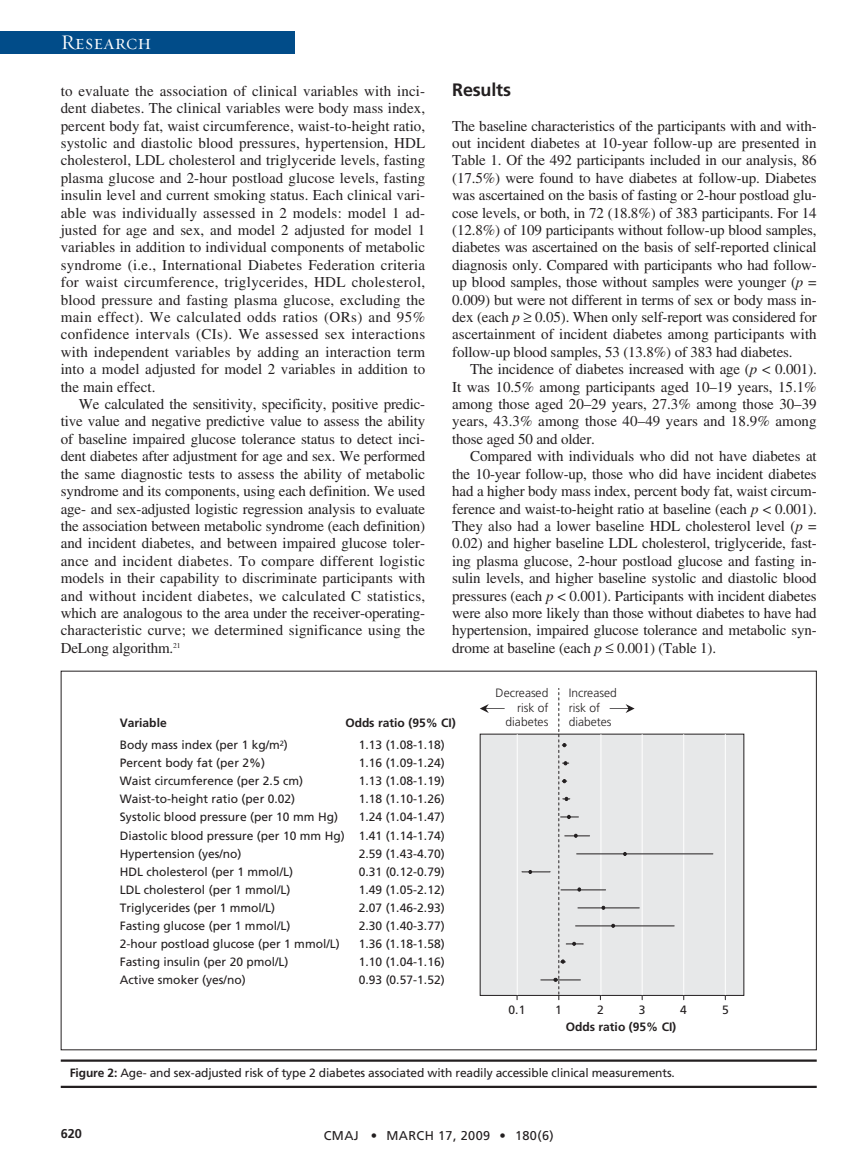
<style>
.page{position:relative;width:864px;height:1175px;background:#fff}
.page>*{position:absolute;margin:0;border:0;box-sizing:border-box;transform-origin:0 0}
.t1{font:21px "Requiem Display HTF Small Caps";letter-spacing:.005em;color:#fff}
.t2{font:700 18px "Frutiger";letter-spacing:-.01em;color:#231f20}
.t3{font:15px/17.4px "Times";color:#231f20;text-align:justify}
.t4{font:12.75px "Frutiger";letter-spacing:.03em;color:#231f20}
.t5{font:700 12.75px "Frutiger";color:#231f20}
.t6{font:12px/18.1px "Frutiger";color:#231f20}
.t7{font:300 12px/14.4px "Frutiger";color:#231f20;text-align:right}
.t8{font:700 12px "Frutiger";color:#231f20}
.s1{font-style:italic}
.s2{font-weight:700}
</style>
<div class="page">
<div style="left:0;top:32px;width:295px;height:22px;background:#014c89"></div>
<div style="left:480px;top:734px;width:264px;height:261px;background:#e7e8e9"></div>
<hr style="left:642px;top:734px;width:1px;height:260px;background:#fff">
<hr style="left:683px;top:734px;width:1px;height:260px;background:#fff">
<hr style="left:725px;top:734px;width:1px;height:260px;background:#fff">
<hr style="left:613px;top:925px;width:61px;height:1px;background:#231f20">
<hr style="left:603px;top:907px;width:36px;height:1px;background:#231f20">
<hr style="left:625px;top:853px;width:88px;height:1px;background:#231f20">
<svg style="left:480px;top:704px;width:25px;height:9px"></svg>
<svg style="left:517px;top:688px;width:118px;height:311px"></svg>
<hr style="left:61px;top:1059px;width:756px;height:2px;background:#231f20">
<hr style="left:61px;top:1085px;width:756px;height:3px;background:#231f20">
<h1 class="t1" style="left:61px;top:30px;width:92px">Research</h1>
<p class="t3" style="left:61px;top:83px;width:366px">to evaluate the association of clinical variables with inci&shy;dent diabetes. The clinical variables were body mass index, percent body fat, waist circumference, waist-to-height ratio, systolic and diastolic blood pressures, hypertension, HDL cholesterol, LDL cholesterol and triglyceride levels, fasting plasma glucose and 2-hour postload glucose levels, fasting insulin level and current smoking status. Each clinical vari&shy;able was individually assessed in 2 models: model 1 ad&shy;justed for age and sex, and model 2 adjusted for model 1 variables in addition to individual components of metabolic syndrome (i.e., International Diabetes Federation criteria for waist circumference, triglycerides, HDL cholesterol, blood pressure and fasting plasma glucose, excluding the main effect). We calculated odds ratios (ORs) and 95% confidence intervals (CIs). We assessed sex interactions with independent variables by adding an interaction term into a model adjusted for model 2 variables in addition to the main effect.</p>
<p class="t3" style="left:61px;top:397px;width:366px;text-indent:18px">We calculated the sensitivity, specificity, positive predic&shy;tive value and negative predictive value to assess the ability of baseline impaired glucose tolerance status to detect inci&shy;dent diabetes after adjustment for age and sex. We performed the same diagnostic tests to assess the ability of metabolic syndrome and its components, using each definition. We used age- and sex-adjusted logistic regression analysis to evaluate the association between metabolic syndrome (each definition) and incident diabetes, and between impaired glucose toler&shy;ance and incident diabetes. To compare different logistic models in their capability to discriminate participants with and without incident diabetes, we calculated C statistics, which are analogous to the area under the receiver-operating&shy;characteristic curve; we determined significance using the DeLong algorithm.<sup>21</sup></p>
<p class="t2" style="left:452px;top:82px;width:60px">Results</p>
<p class="t3" style="left:452px;top:118px;width:366px">The baseline characteristics of the participants with and with&shy;out incident diabetes at 10-year follow-up are presented in Table 1. Of the 492 participants included in our analysis, 86 (17.5%) were found to have diabetes at follow-up. Diabetes was ascertained on the basis of fasting or 2-hour postload glu&shy;cose levels, or both, in 72 (18.8%) of 383 participants. For 14 (12.8%) of 109 participants without follow-up blood samples, diabetes was ascertained on the basis of self-reported clinical diagnosis only. Compared with participants who had follow&shy;up blood samples, those without samples were younger (<span class="s1">p</span> = 0.009) but were not different in terms of sex or body mass in&shy;dex (each <span class="s1">p</span> ≥ 0.05). When only self-report was considered for ascertainment of incident diabetes among participants with follow-up blood samples, 53 (13.8%) of 383 had diabetes.</p>
<p class="t3" style="left:452px;top:362px;width:366px;text-indent:18px">The incidence of diabetes increased with age (<span class="s1">p</span> &lt; 0.001).<br>It was 10.5% among participants aged 10–19 years, 15.1% among those aged 20–29 years, 27.3% among those 30–39 years, 43.3% among those 40–49 years and 18.9% among those aged 50 and older.</p>
<p class="t3" style="left:452px;top:449px;width:366px;text-indent:18px">Compared with individuals who did not have diabetes at the 10-year follow-up, those who did have incident diabetes had a higher body mass index, percent body fat, waist circum&shy;ference and waist-to-height ratio at baseline (each <span class="s1">p</span> &lt; 0.001).<br>They also had a lower baseline HDL cholesterol level (<span class="s1">p</span> = 0.02) and higher baseline LDL cholesterol, triglyceride, fast&shy;ing plasma glucose, 2-hour postload glucose and fasting in&shy;sulin levels, and higher baseline systolic and diastolic blood pressures (each <span class="s1">p</span> &lt; 0.001). Participants with incident diabetes were also more likely than those without diabetes to have had hypertension, impaired glucose tolerance and metabolic syn&shy;drome at baseline (each <span class="s1">p</span> ≤ 0.001) (Table 1).</p>
<p class="t8" style="left:120px;top:718px;width:49px">Variable</p>
<p class="t8" style="left:345px;top:718px;width:112px">Odds ratio (95% CI)</p>
<p class="t6" style="left:120px;top:736px;width:226px">Body mass index (per 1 kg/m<sup>2</sup>)<br>Percent body fat (per 2%)<br>Waist circumference (per 2.5 cm)<br>Waist-to-height ratio (per 0.02)<br>Systolic blood pressure (per 10 mm Hg)<br>Diastolic blood pressure (per 10 mm Hg)<br>Hypertension (yes/no)<br>HDL cholesterol (per 1 mmol/L)<br>LDL cholesterol (per 1 mmol/L)<br>Triglycerides (per 1 mmol/L)<br>Fasting glucose (per 1 mmol/L)<br>2-hour postload glucose (per 1 mmol/L)</p>
<p class="t6" style="left:359px;top:736px;width:87px">1.13 (1.08-1.18)</p>
<p class="t6" style="left:359px;top:754px;width:87px">1.16 (1.09-1.24)</p>
<p class="t6" style="left:359px;top:772px;width:87px">1.13 (1.08-1.19)</p>
<p class="t6" style="left:359px;top:790px;width:87px">1.18 (1.10-1.26)</p>
<p class="t6" style="left:359px;top:808px;width:87px">1.24 (1.04-1.47)</p>
<p class="t6" style="left:359px;top:828px;width:87px">1.41 (1.14-1.74)</p>
<p class="t6" style="left:359px;top:846px;width:87px">2.59 (1.43-4.70)</p>
<p class="t6" style="left:359px;top:864px;width:87px">0.31 (0.12-0.79)</p>
<p class="t6" style="left:359px;top:882px;width:87px">1.49 (1.05-2.12)</p>
<p class="t6" style="left:359px;top:900px;width:87px">2.07 (1.46-2.93)</p>
<p class="t6" style="left:359px;top:918px;width:87px">2.30 (1.40-3.77)</p>
<p class="t6" style="left:359px;top:936px;width:87px">1.36 (1.18-1.58)</p>
<p class="t6" style="left:120px;top:954px;width:170px">Fasting insulin (per 20 pmol/L)</p>
<p class="t6" style="left:359px;top:954px;width:87px">1.10 (1.04-1.16)</p>
<p class="t6" style="left:120px;top:972px;width:127px">Active smoker (yes/no)</p>
<p class="t6" style="left:359px;top:972px;width:87px">0.93 (0.57-1.52)</p>
<p class="t7" style="left:496px;top:687px;width:54px">Decreased risk of diabetes</p>
<p class="t7" style="left:569px;top:687px;width:50px;text-align:left">Increased risk of diabetes</p>
<p class="t6" style="left:509px;top:1001px;width:18px">0.1</p>
<p class="t6" style="left:555px;top:1001px;width:8px">1</p>
<p class="t6" style="left:597px;top:1001px;width:8px">2</p>
<p class="t6" style="left:639px;top:1001px;width:8px">3</p>
<p class="t6" style="left:680px;top:1001px;width:8px">4</p>
<p class="t6" style="left:722px;top:1001px;width:8px">5</p>
<p class="t8" style="left:566px;top:1022px;width:112px">Odds ratio (95% CI)</p>
<p class="t6" style="left:70px;top:1064px;width:607px"><span class="s2">Figure 2:</span> Age- and sex-adjusted risk of type 2 diabetes associated with readily accessible clinical measurements.</p>
<p class="t5" style="left:61px;top:1128px;width:23px">620</p>
<p class="t4" style="left:324px;top:1130px;width:231px">CMAJ • MARCH 17, 2009 • 180(6)</p>
</div>
